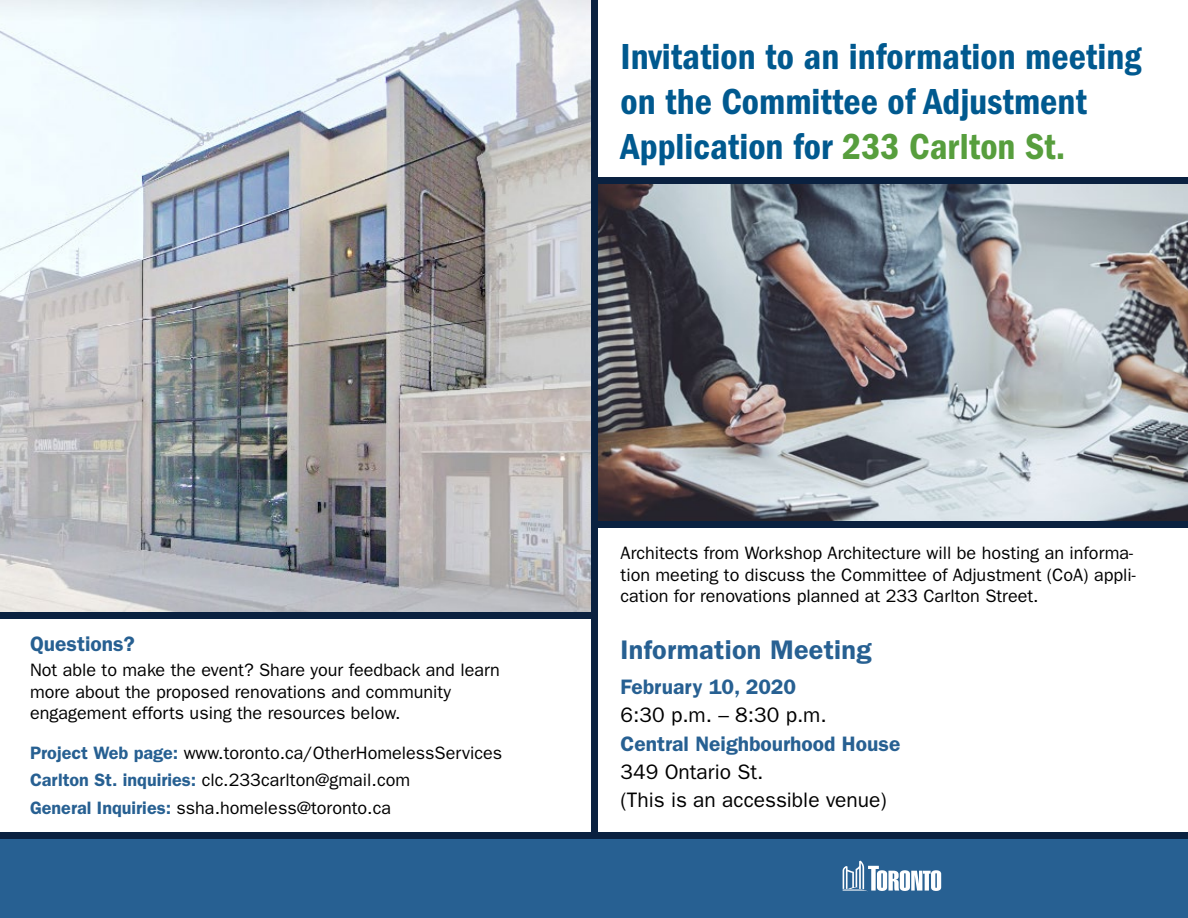
<style>
.page{position:relative;width:1188px;height:918px;background:#fff}
.page>*{position:absolute;margin:0;border:0;box-sizing:border-box;transform-origin:0 0}
.t1{font:37.5px/45px "ITC Franklin Gothic Std Dm Cd";color:#00598f}
.body{font:600 27px "ITC Franklin Gothic Std";letter-spacing:.01em;color:#276092}
.body-2{font:21px "ITC Franklin Gothic Std";color:#000}
.body-3{font:600 21px "ITC Franklin Gothic Std";color:#276092}
.body-4{font:18px/21.6px "ITC Franklin Gothic Std";color:#000}
.s1{color:#579e3d}
.s2{font-weight:600;color:#276092}
</style>
<div class="page">
<div style="left:0;top:838px;width:1188px;height:80px;background:#276092"></div>
<img style="left:598px;top:183px;width:590px;height:338px">
<svg style="left:843px;top:861px;width:98px;height:30px"></svg>
<img style="left:0;top:0;width:591px;height:612px">
<div style="left:0;top:612px;width:594px;height:7px;background:#0a2140"></div>
<div style="left:0;top:832px;width:1188px;height:7px;background:#0a2140"></div>
<div style="left:594px;top:177px;width:594px;height:6px;background:#0a2140"></div>
<div style="left:594px;top:521px;width:594px;height:7px;background:#0a2140"></div>
<div style="left:591px;top:0;width:7px;height:839px;background:#0a2140"></div>
<p class="t1" style="left:621px;top:34px;width:522px">Invitation to an information meeting on the Committee of Adjustment<br>Application for <span class="s1">233 Carlton St.</span></p>
<p class="body-3" style="left:30px;top:632px;width:106px">Questions?</p>
<p class="body-4" style="left:30px;top:659px;width:471px">Not able to make the event? Share your feedback and learn more about the proposed renovations and community engagement efforts using the resources below.</p>
<p class="body-4" style="left:30px;top:742px;width:474px"><span class="s2">Project Web page:</span> www.toronto.ca/OtherHomelessServices</p>
<p class="body-4" style="left:30px;top:770px;width:382px"><span class="s2">Carlton St. inquiries:</span> clc.233carlton@gmail.com</p>
<p class="body-4" style="left:30px;top:797px;width:363px"><span class="s2">General Inquiries:</span> ssha.homeless@toronto.ca</p>
<p class="body-4" style="left:621px;top:542px;width:517px">Architects from Workshop Architecture will be hosting an informa&shy;tion meeting to discuss the Committee of Adjustment (CoA) appli&shy;cation for renovations planned at 233 Carlton Street.</p>
<p class="body" style="left:621px;top:633px;width:252px">Information Meeting</p>
<p class="body-3" style="left:621px;top:675px;width:177px">February 10, 2020</p>
<p class="body-2" style="left:621px;top:703px;width:208px">6:30 p.m. – 8:30 p.m.</p>
<p class="body-3" style="left:621px;top:731px;width:281px">Central Neighbourhood House</p>
<p class="body-2" style="left:621px;top:760px;width:144px">349 Ontario St.</p>
<p class="body-2" style="left:621px;top:788px;width:268px">(This is an accessible venue)</p>
</div>
